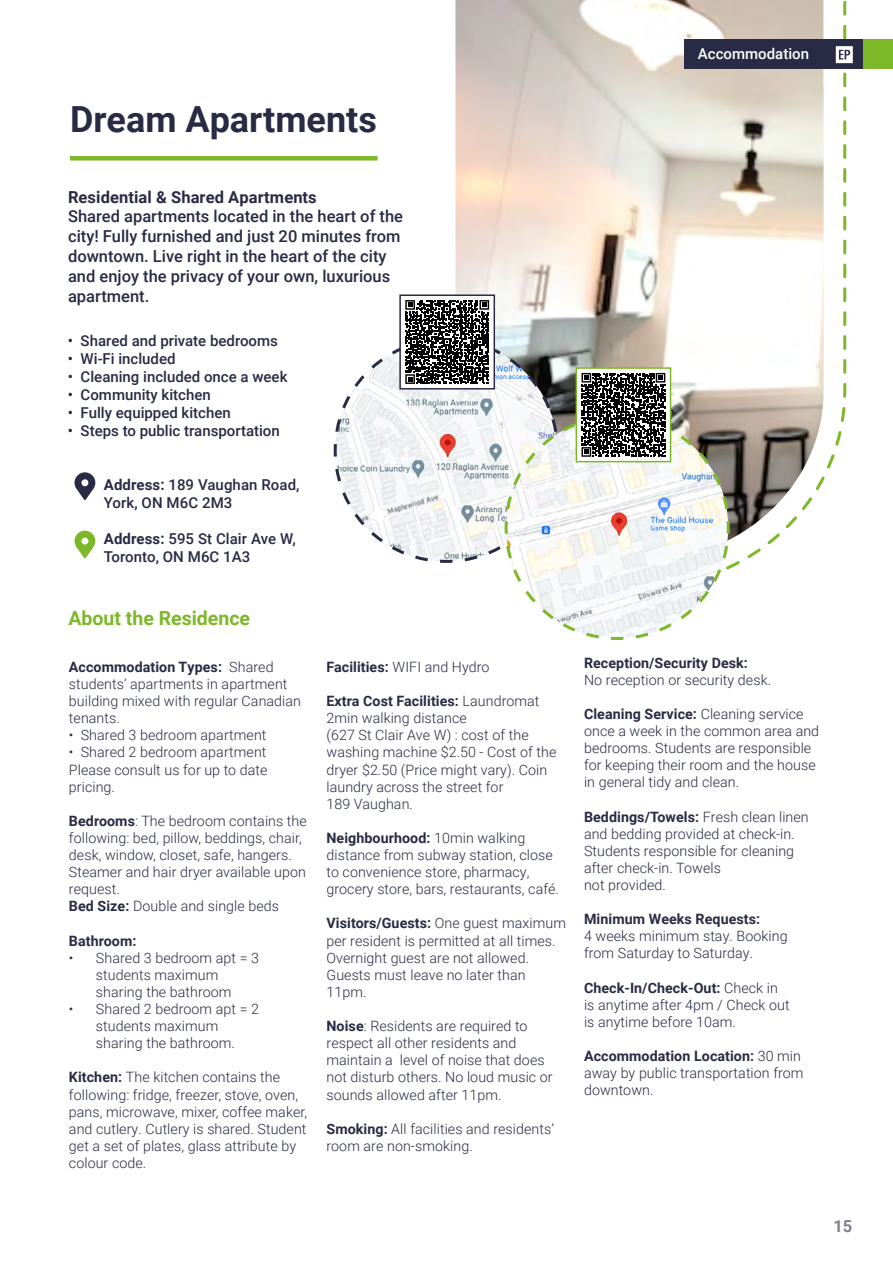
<style>
.page{position:relative;width:893px;height:1263px;background:#fff}
.page>*{position:absolute;margin:0;border:0;box-sizing:border-box;transform-origin:0 0}
.t1{font:700 36px "Roboto";color:#282b43}
.t2{font:700 19.5px "Roboto";color:#7db828}
.t3{font:500 16.5px/19.8px "Roboto";color:#282b43}
.t4{font:700 16.5px "Roboto";letter-spacing:.005em;color:#282b43}
.t5{font:700 16.5px "Roboto";color:#827e8f}
.t6{font:500 15px/18px "Roboto";color:#282b43}
.t7{font:500 15px "Roboto";color:#fff}
.t8{font:300 14.25px/17.1px "Roboto";letter-spacing:.005em;color:#282b43}
.t9{font:700 14.25px "Roboto";letter-spacing:.005em;color:#282b43}
.s1{font-weight:700}
</style>
<div class="page">
<div style="left:70px;top:156px;width:308px;height:5px;background:#7db828"></div>
<svg style="left:75px;top:472px;width:20px;height:28px"></svg>
<svg style="left:75px;top:531px;width:20px;height:27px"></svg>
<div style="left:684px;top:39px;width:179px;height:30px;background:#282b43"></div>
<div style="left:863px;top:39px;width:30px;height:30px;background:#7db828"></div>
<svg style="left:333px;top:2px;width:520px;height:638px"></svg>
<h1 class="t1" style="left:70px;top:94px;width:308px">Dream Apartments</h1>
<p class="t7" style="left:698px;top:43px;width:113px">Accommodation</p>
<p class="t4" style="left:68px;top:185px;width:250px">Residential &amp; Shared Apartments</p>
<p class="t3" style="left:68px;top:206px;width:337px">Shared apartments located in the heart of the city! Fully furnished and just 20 minutes from downtown. Live right in the heart of the city and enjoy the privacy of your own, luxurious apartment.</p>
<p class="t6" style="left:68px;top:331px;width:212px">• Shared and private bedrooms</p>
<p class="t6" style="left:68px;top:349px;width:109px">• Wi-Fi included</p>
<p class="t6" style="left:68px;top:367px;width:221px">• Cleaning included once a week</p>
<p class="t6" style="left:68px;top:385px;width:144px">• Community kitchen</p>
<p class="t6" style="left:68px;top:403px;width:164px">• Fully equipped kitchen</p>
<p class="t6" style="left:68px;top:421px;width:213px">• Steps to public transportation</p>
<p class="t6" style="left:104px;top:475px;width:197px"><span class="s1">Address:</span> 189 Vaughan Road,<br>York, ON M6C 2M3</p>
<p class="t6" style="left:104px;top:529px;width:193px"><span class="s1">Address:</span> 595 St Clair Ave W,<br>Toronto, ON M6C 1A3</p>
<h2 class="t2" style="left:68px;top:604px;width:183px">About the Residence</h2>
<p class="t8" style="left:69px;top:658px;width:234px"><span class="s1">Accommodation Types:</span> Shared students’ apartments in apartment building mixed with regular Canadian tenants.</p>
<p class="t8" style="left:69px;top:726px;width:199px">• Shared 3 bedroom apartment</p>
<p class="t8" style="left:69px;top:743px;width:200px;text-align:justify">• Shared 2 bedroom apartment Please consult us for up to date pricing.</p>
<p class="t8" style="left:69px;top:812px;width:239px"><span class="s1">Bedrooms</span>: The bedroom contains the following: bed, pillow, beddings, chair, desk, window, closet, safe, hangers.<br>Steamer and hair dryer available upon request.<br><span class="s1">Bed Size:</span> Double and single beds</p>
<p class="t9" style="left:69px;top:930px;width:69px">Bathroom:</p>
<p class="t8" style="left:96px;top:948px;width:165px;text-indent:-27px">• Shared 3 bedroom apt = 3 students maximum sharing the bathroom</p>
<p class="t8" style="left:96px;top:1000px;width:165px;text-indent:-27px">• Shared 2 bedroom apt = 2 students maximum sharing the bathroom.</p>
<p class="t8" style="left:69px;top:1068px;width:240px"><span class="s1">Kitchen:</span> The kitchen contains the following: fridge, freezer, stove, oven, pans, microwave, mixer, coffee maker, and cutlery. Cutlery is shared. Student get a set of plates, glass attribute by colour code.</p>
<p class="t8" style="left:326px;top:658px;width:165px"><span class="s1">Facilities:</span> WIFI and Hydro</p>
<p class="t8" style="left:326px;top:692px;width:231px"><span class="s1">Extra Cost Facilities:</span> Laundromat<br>2min walking distance<br>(627 St Clair Ave W) : cost of the washing machine $2.50 - Cost of the dryer $2.50 (Price might vary). Coin laundry across the street for<br>189 Vaughan.</p>
<p class="t8" style="left:326px;top:829px;width:234px"><span class="s1">Neighbourhood:</span> 10min walking distance from subway station, close to convenience store, pharmacy, grocery store, bars, restaurants, café.</p>
<p class="t8" style="left:326px;top:914px;width:241px"><span class="s1">Visitors/Guests:</span> One guest maximum per resident is permitted at all times.<br>Overnight guest are not allowed.<br>Guests must leave no later than<br>11pm.</p>
<p class="t8" style="left:326px;top:1017px;width:228px"><span class="s1">Noise</span>: Residents are required to respect all other residents and maintain a level of noise that does not disturb others. No loud music or sounds allowed after 11pm.</p>
<p class="t8" style="left:326px;top:1119px;width:229px"><span class="s1">Smoking:</span> All facilities and residents’ room are non-smoking.</p>
<p class="t9" style="left:584px;top:653px;width:165px">Reception/Security Desk:</p>
<p class="t8" style="left:584px;top:671px;width:189px">No reception or security desk.</p>
<p class="t8" style="left:584px;top:705px;width:237px"><span class="s1">Cleaning Service:</span> Cleaning service once a week in the common area and bedrooms. Students are responsible for keeping their room and the house in general tidy and clean.</p>
<p class="t8" style="left:584px;top:807px;width:226px"><span class="s1">Beddings/Towels:</span> Fresh clean linen and bedding provided at check-in.<br>Students responsible for cleaning after check-in. Towels<br>not provided.</p>
<p class="t9" style="left:584px;top:909px;width:178px">Minimum Weeks Requests:</p>
<p class="t8" style="left:584px;top:927px;width:205px">4 weeks minimum stay. Booking from Saturday to Saturday.</p>
<p class="t8" style="left:584px;top:978px;width:207px"><span class="s1">Check-In/Check-Out:</span> Check in is anytime after 4pm / Check out is anytime before 10am.</p>
<p class="t8" style="left:584px;top:1047px;width:221px"><span class="s1">Accommodation Location:</span> 30 min away by public transportation from downtown.</p>
<p class="t5" style="left:833px;top:1214px;width:20px">15</p>
</div>
